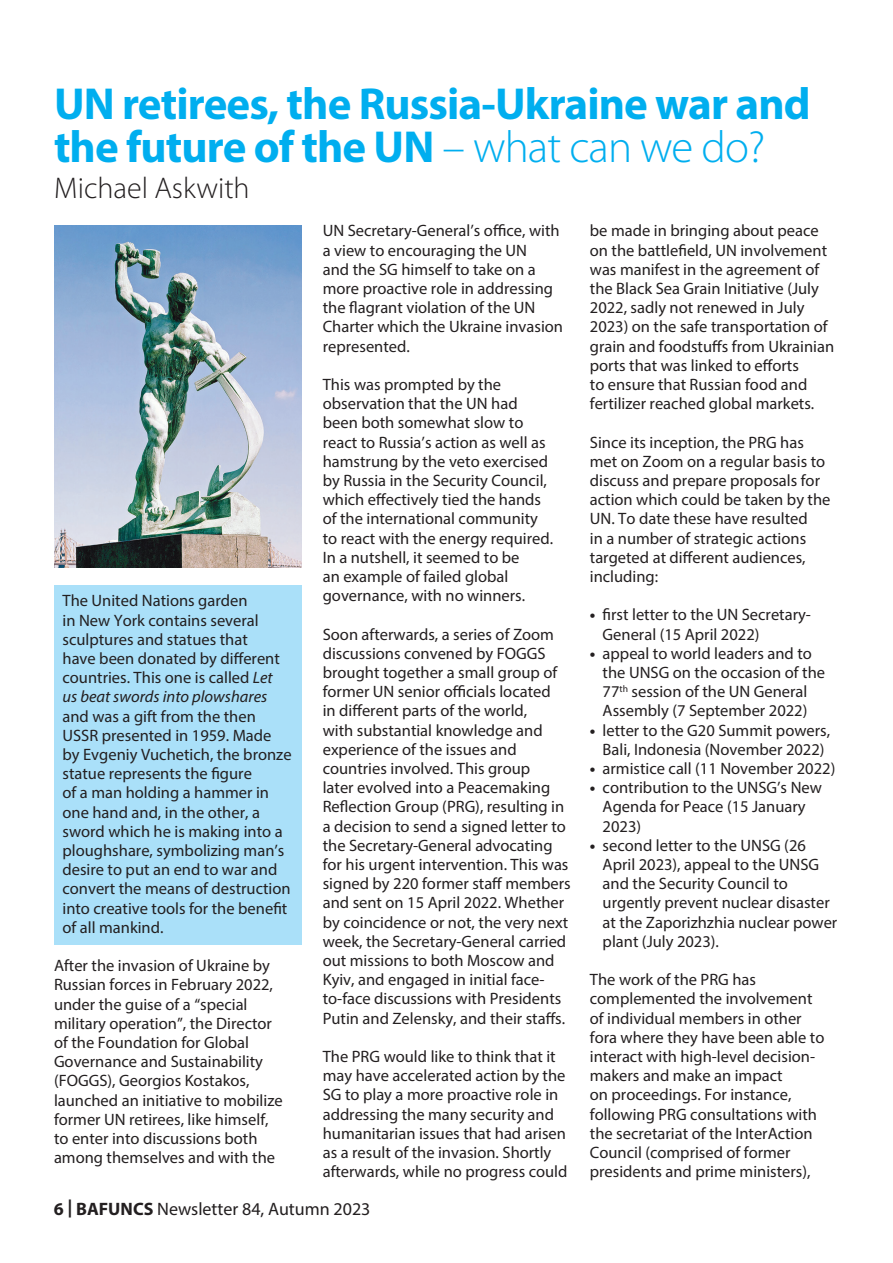
<style>
.page{position:relative;width:893px;height:1263px;background:#fff}
.page>*{position:absolute;margin:0;border:0;box-sizing:border-box;transform-origin:0 0}
.t1{font:700 45px/43.5px "Myriad Pro";letter-spacing:-.02em;color:#00aeef}
.t2{font:300 30px "Myriad Pro";color:#231f20}
.t3{font:18px "Myriad Pro";color:#231f20}
.Heading_2_14pt_Bold{font:16.5px/19.2px "Myriad Pro";color:#231f20}
.s1{font-weight:300}
.s2{font-weight:700}
.s3{font-style:italic}
</style>
<div class="page">
<div style="left:54px;top:585px;width:247px;height:360px;background:#aae0f9"></div>
<img style="left:54px;top:225px;width:247px;height:342px">
<p class="t1" style="left:54px;top:80px;width:758px">UN retirees, the Russia-Ukraine war and the future of the UN <span class="s1">– what can we do?</span></p>
<p class="t2" style="left:54px;top:170px;width:197px">Michael Askwith</p>
<p class="Heading_2_14pt_Bold" style="left:323px;top:221px;width:242px">UN Secretary-General’s office, with a view to encouraging the UN<br>and the SG himself to take on a more proactive role in addressing the flagrant violation of the UN<br>Charter which the Ukraine invasion represented.</p>
<p class="Heading_2_14pt_Bold" style="left:323px;top:375px;width:232px">This was prompted by the observation that the UN had been both somewhat slow to react to Russia’s action as well as hamstrung by the veto exercised by Russia in the Security Council, which effectively tied the hands of the international community to react with the energy required.<br>In a nutshell, it seemed to be<br>an example of failed global governance, with no winners.</p>
<p class="Heading_2_14pt_Bold" style="left:323px;top:624px;width:250px">Soon afterwards, a series of Zoom discussions convened by FOGGS brought together a small group of former UN senior officials located<br>in different parts of the world,<br>with substantial knowledge and experience of the issues and countries involved. This group<br>later evolved into a Peacemaking Reflection Group (PRG), resulting in a decision to send a signed letter to the Secretary-General advocating for his urgent intervention. This was signed by 220 former staff members and sent on 15 April 2022. Whether by coincidence or not, the very next week, the Secretary-General carried out missions to both Moscow and Kyiv, and engaged in initial face&shy;to-face discussions with Presidents Putin and Zelensky, and their staffs.</p>
<p class="Heading_2_14pt_Bold" style="left:323px;top:1047px;width:246px">The PRG would like to think that it may have accelerated action by the SG to play a more proactive role in addressing the many security and humanitarian issues that had arisen as a result of the invasion. Shortly afterwards, while no progress could</p>
<p class="Heading_2_14pt_Bold" style="left:590px;top:221px;width:246px">be made in bringing about peace on the battlefield, UN involvement was manifest in the agreement of the Black Sea Grain Initiative (July 2022, sadly not renewed in July 2023) on the safe transportation of grain and foodstuffs from Ukrainian ports that was linked to efforts<br>to ensure that Russian food and fertilizer reached global markets.</p>
<p class="Heading_2_14pt_Bold" style="left:590px;top:432px;width:242px">Since its inception, the PRG has met on Zoom on a regular basis to discuss and prepare proposals for action which could be taken by the<br>UN. To date these have resulted<br>in a number of strategic actions targeted at different audiences, including:</p>
<p class="Heading_2_14pt_Bold" style="left:603px;top:605px;width:210px;text-indent:-13px"><span class="s2">•</span> first letter to the UN Secretary-<br>General (15 April 2022)</p>
<p class="Heading_2_14pt_Bold" style="left:603px;top:643px;width:224px;text-indent:-13px"><span class="s2">•</span> appeal to world leaders and to the UNSG on the occasion of the<br>77<sup>th</sup> session of the UN General<br>Assembly (7 September 2022)</p>
<p class="Heading_2_14pt_Bold" style="left:590px;top:720px;width:242px;text-align:center"><span class="s2">•</span> letter to the G20 Summit powers,<br>Bali, Indonesia (November 2022)</p>
<p class="Heading_2_14pt_Bold" style="left:590px;top:759px;width:247px"><span class="s2">•</span> armistice call (11 November 2022)</p>
<p class="Heading_2_14pt_Bold" style="left:603px;top:778px;width:221px;text-indent:-13px"><span class="s2">•</span> contribution to the UNSG’s New<br>Agenda for Peace (15 January<br>2023)</p>
<p class="Heading_2_14pt_Bold" style="left:603px;top:835px;width:236px;text-indent:-13px"><span class="s2">•</span> second letter to the UNSG (26<br>April 2023), appeal to the UNSG and the Security Council to urgently prevent nuclear disaster at the Zaporizhzhia nuclear power plant (July 2023).</p>
<p class="Heading_2_14pt_Bold" style="left:590px;top:970px;width:236px">The work of the PRG has complemented the involvement of individual members in other fora where they have been able to interact with high-level decision&shy;makers and make an impact<br>on proceedings. For instance, following PRG consultations with the secretariat of the InterAction<br>Council (comprised of former presidents and prime ministers),</p>
<p class="Heading_2_14pt_Bold" style="left:63px;top:591px;width:231px">The United Nations garden<br>in New York contains several sculptures and statues that<br>have been donated by different countries. This one is called <span class="s3">Let us beat swords into plowshares </span>and was a gift from the then<br>USSR presented in 1959. Made by Evgeniy Vuchetich, the bronze statue represents the figure<br>of a man holding a hammer in one hand and, in the other, a sword which he is making into a ploughshare, symbolizing man’s desire to put an end to war and convert the means of destruction into creative tools for the benefit of all mankind.</p>
<p class="Heading_2_14pt_Bold" style="left:54px;top:956px;width:230px">After the invasion of Ukraine by<br>Russian forces in February 2022, under the guise of a “special military operation”, the Director of the Foundation for Global<br>Governance and Sustainability (FOGGS), Georgios Kostakos, launched an initiative to mobilize former UN retirees, like himself, to enter into discussions both among themselves and with the</p>
<p class="t3" style="left:54px;top:1198px;width:318px"><span class="s2">6 | BAFUNCS</span> Newsletter 84, Autumn 2023</p>
</div>
